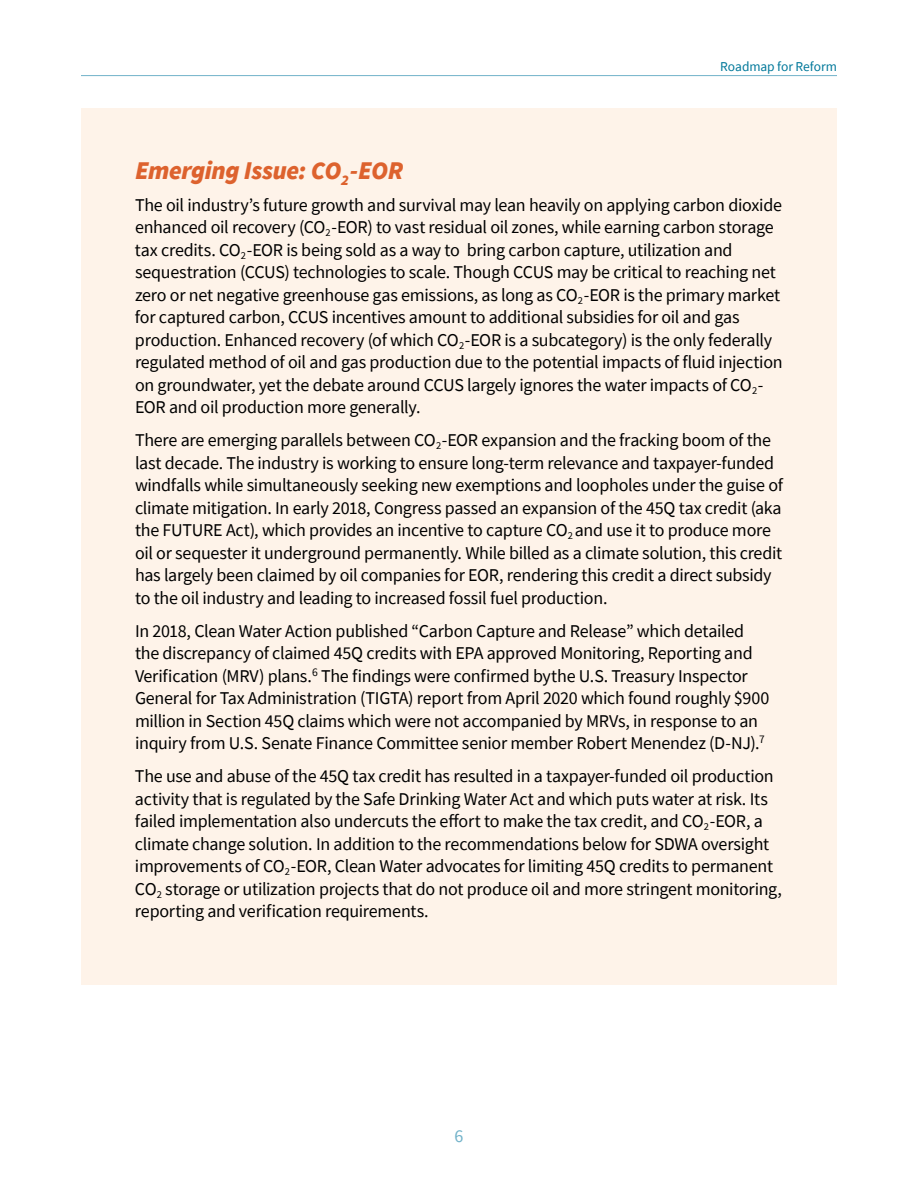
<style>
.page{position:relative;width:918px;height:1188px;background:#fff}
.page>*{position:absolute;margin:0;border:0;box-sizing:border-box;transform-origin:0 0}
.O_G_paper_subsubhead{font:italic 900 25.5px "Source Sans Pro";letter-spacing:-.015em;color:#dd622e}
.O_G_Paper_Text{font:18px/22.5px "Source Sans Pro";letter-spacing:-.015em;color:#000}
.t1{font:18px "Source Sans Pro";color:#71b2c9}
.t2{font:13.5px "Source Sans Pro";letter-spacing:-.005em;color:#00789a}
</style>
<div class="page">
<hr style="left:81px;top:75px;width:756px;height:1px;background:#71b2c9">
<div style="left:81px;top:108px;width:756px;height:877px;background:#fef3e9"></div>
<p class="t2" style="left:720px;top:58px;width:118px">Roadmap for Reform</p>
<p class="O_G_paper_subsubhead" style="left:135px;top:153px;width:270px">Emerging Issue: CO<sub>2</sub>-EOR</p>
<p class="O_G_Paper_Text" style="left:135px;top:193px;width:649px">The oil industry’s future growth and survival may lean heavily on applying carbon dioxide enhanced oil recovery (CO<sub>2</sub>-EOR) to vast residual oil zones, while earning carbon storage tax credits. CO<sub>2</sub>-EOR is being sold as a way to bring carbon capture, utilization and sequestration (CCUS) technologies to scale. Though CCUS may be critical to reaching net zero or net negative greenhouse gas emissions, as long as CO<sub>2</sub>-EOR is the primary market for captured carbon, CCUS incentives amount to additional subsidies for oil and gas production. Enhanced recovery (of which CO<sub>2</sub>-EOR is a subcategory) is the only federally regulated method of oil and gas production due to the potential impacts of fluid injection on groundwater, yet the debate around CCUS largely ignores the water impacts of CO<sub>2</sub>- EOR and oil production more generally.</p>
<p class="O_G_Paper_Text" style="left:135px;top:429px;width:650px">There are emerging parallels between CO<sub>2</sub>-EOR expansion and the fracking boom of the last decade. The industry is working to ensure long-term relevance and taxpayer-funded windfalls while simultaneously seeking new exemptions and loopholes under the guise of climate mitigation. In early 2018, Congress passed an expansion of the 45Q tax credit (aka the FUTURE Act), which provides an incentive to capture CO<sub>2</sub> and use it to produce more oil or sequester it underground permanently. While billed as a climate solution, this credit has largely been claimed by oil companies for EOR, rendering this credit a direct subsidy to the oil industry and leading to increased fossil fuel production.</p>
<p class="O_G_Paper_Text" style="left:135px;top:619px;width:636px">In 2018, Clean Water Action published “Carbon Capture and Release” which detailed the discrepancy of claimed 45Q credits with EPA approved Monitoring, Reporting and Verification (MRV) plans.<sup>6</sup> The findings were confirmed bythe U.S. Treasury Inspector General for Tax Administration (TIGTA) report from April 2020 which found roughly $900 million in Section 45Q claims which were not accompanied by MRVs, in response to an inquiry from U.S. Senate Finance Committee senior member Robert Menendez (D-NJ).<sup>7</sup></p>
<p class="O_G_Paper_Text" style="left:135px;top:765px;width:648px">The use and abuse of the 45Q tax credit has resulted in a taxpayer-funded oil production activity that is regulated by the Safe Drinking Water Act and which puts water at risk. Its failed implementation also undercuts the effort to make the tax credit, and CO<sub>2</sub>-EOR, a climate change solution. In addition to the recommendations below for SDWA oversight improvements of CO<sub>2</sub>-EOR, Clean Water advocates for limiting 45Q credits to permanent CO<sub>2</sub> storage or utilization projects that do not produce oil and more stringent monitoring, reporting and verification requirements.</p>
<p class="t1" style="left:455px;top:1124px;width:10px">6</p>
</div>
